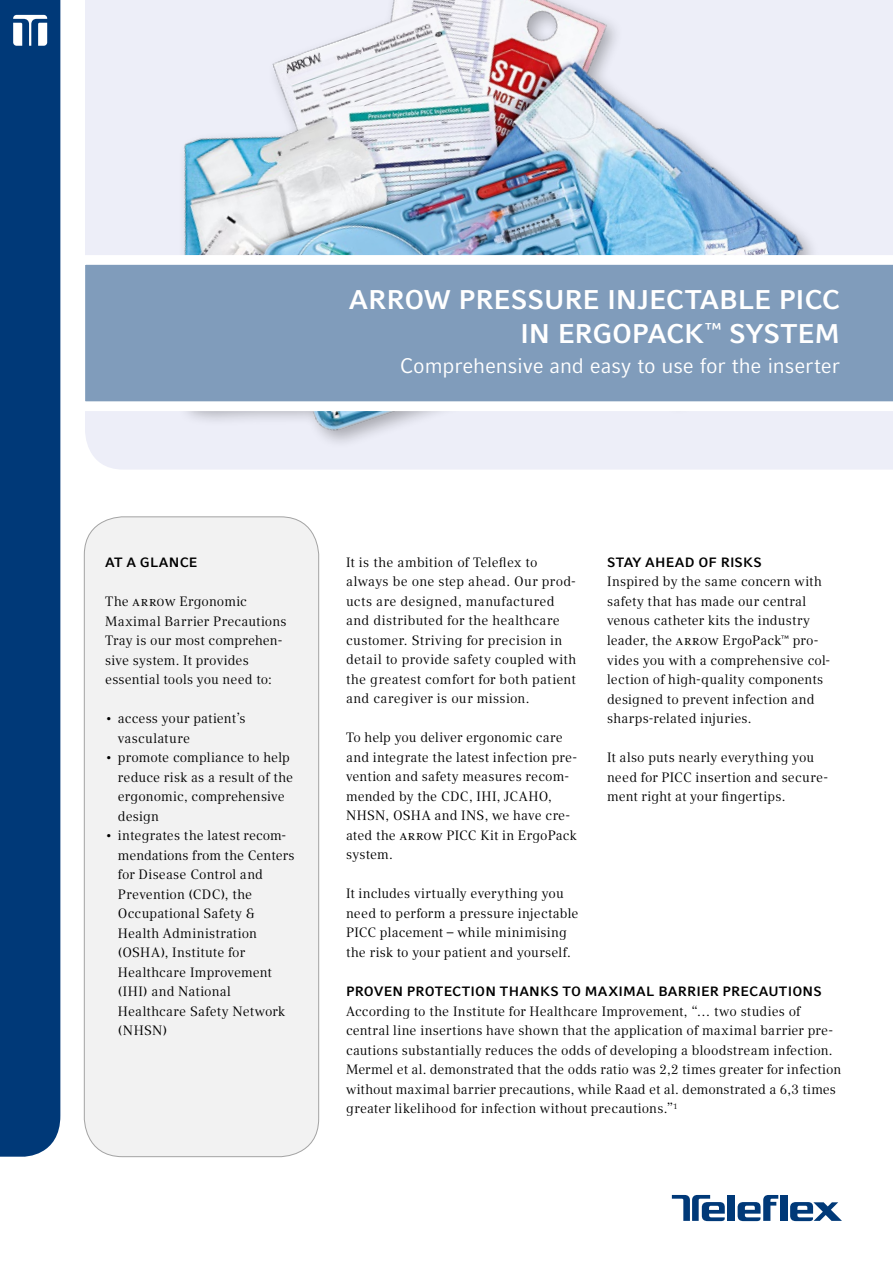
<style>
.page{position:relative;width:893px;height:1263px;background:#fff}
.page>*{position:absolute;margin:0;border:0;box-sizing:border-box;transform-origin:0 0}
.t1{font:700 27px/34.5px "Compatil Fact LT Pro";letter-spacing:-.005em;color:#fff;text-align:right}
.t2{font:21px "Compatil Fact LT Pro";letter-spacing:-.005em;color:#fff}
.t3{font:13.5px/19.5px "Compatil Text LT Pro";letter-spacing:.01em;color:#000}
.t4{font:700 13.5px "Compatil Fact LT Pro";letter-spacing:.015em;color:#000}
</style>
<div class="page">
<div style="left:0;top:0;width:60px;height:1157px;background:#003978"></div>
<svg style="left:13px;top:15px;width:34px;height:31px"></svg>
<div style="left:84px;top:517px;width:235px;height:640px;background:#f2f2f2;border-radius:38px"></div>
<div style="left:84px;top:516px;width:235px;height:641px;border:1px solid #a3a3a3;border-radius:38px"></div>
<img style="left:85px;top:0;width:808px;height:470px">
<div style="left:780px;top:1195px;width:7px;height:26px;background:#003978"></div>
<svg style="left:738px;top:1195px;width:40px;height:26px"></svg>
<div style="left:728px;top:1195px;width:7px;height:26px;background:#003978"></div>
<svg style="left:790px;top:1202px;width:52px;height:19px"></svg>
<svg style="left:672px;top:1195px;width:53px;height:26px"></svg>
<svg style="left:85px;top:250px;width:808px;height:166px;background:#92abc5"></svg>
<h1 class="t1" style="left:349px;top:282px;width:493px">ARROW PRESSURE INJECTABLE PICC<br>IN ERGOPACK<sup>™</sup> SYSTEM</h1>
<h2 class="t2" style="left:400px;top:354px;width:442px">Comprehensive and easy to use for the inserter</h2>
<p class="t4" style="left:105px;top:554px;width:94px">AT A GLANCE</p>
<p class="t3" style="left:105px;top:592px;width:183px">The ARROW Ergonomic<br>Maximal Barrier Precautions<br>Tray is our most comprehen&shy;sive system. It provides essential tools you need to:</p>
<p class="t3" style="left:118px;top:709px;width:129px;text-indent:-13px">• access your patient’s vasculature</p>
<p class="t3" style="left:118px;top:748px;width:177px;text-indent:-13px">• promote compliance to help reduce risk as a result of the ergonomic, comprehensive design</p>
<p class="t3" style="left:118px;top:826px;width:178px;text-indent:-13px">• integrates the latest recom&shy;mendations from the Centers for Disease Control and<br>Prevention (CDC), the<br>Occupational Safety &amp;<br>Health Administration (OSHA), Institute for<br>Healthcare Improvement (IHI) and National<br>Healthcare Safety Network (NHSN)</p>
<p class="t3" style="left:346px;top:553px;width:232px">It is the ambition of Teleflex to always be one step ahead. Our prod&shy;ucts are designed, manufactured and distributed for the healthcare customer. Striving for precision in detail to provide safety coupled with the greatest comfort for both patient and caregiver is our mission.</p>
<p class="t3" style="left:346px;top:728px;width:233px">To help you deliver ergonomic care and integrate the latest infection pre&shy;vention and safety measures recom&shy;mended by the CDC, IHI, JCAHO,<br>NHSN, OSHA and INS, we have cre&shy;ated the ARROW PICC Kit in ErgoPack system.</p>
<p class="t3" style="left:346px;top:884px;width:234px">It includes virtually everything you need to perform a pressure injectable PICC placement – while minimising the risk to your patient and yourself.</p>
<p class="t4" style="left:607px;top:554px;width:156px">STAY AHEAD OF RISKS</p>
<p class="t3" style="left:607px;top:572px;width:216px">Inspired by the same concern with safety that has made our central venous catheter kits the industry leader, the Arrow</p>
<p class="t3" style="left:607px;top:631px;width:225px;text-indent:116px">ErgoPack<sup>™</sup> pro&shy;vides you with a comprehensive col&shy;lection of high-quality components designed to prevent infection and sharps-related injuries.</p>
<p class="t3" style="left:607px;top:748px;width:223px">It also puts nearly everything you need for PICC insertion and secure&shy;ment right at your fingertips.</p>
<p class="t4" style="left:346px;top:983px;width:477px">PROVEN PROTECTION THANKS TO MAXIMAL BARRIER PRECAUTIONS</p>
<p class="t3" style="left:346px;top:1001px;width:496px">According to the Institute for Healthcare Improvement, “… two studies of central line insertions have shown that the application of maximal barrier pre&shy;cautions substantially reduces the odds of developing a bloodstream infection.<br>Mermel et al. demonstrated that the odds ratio was 2,2 times greater for infection without maximal barrier precautions, while Raad et al. demonstrated a 6,3 times greater likelihood for infection without precautions.”<sup>1</sup></p>
</div>
